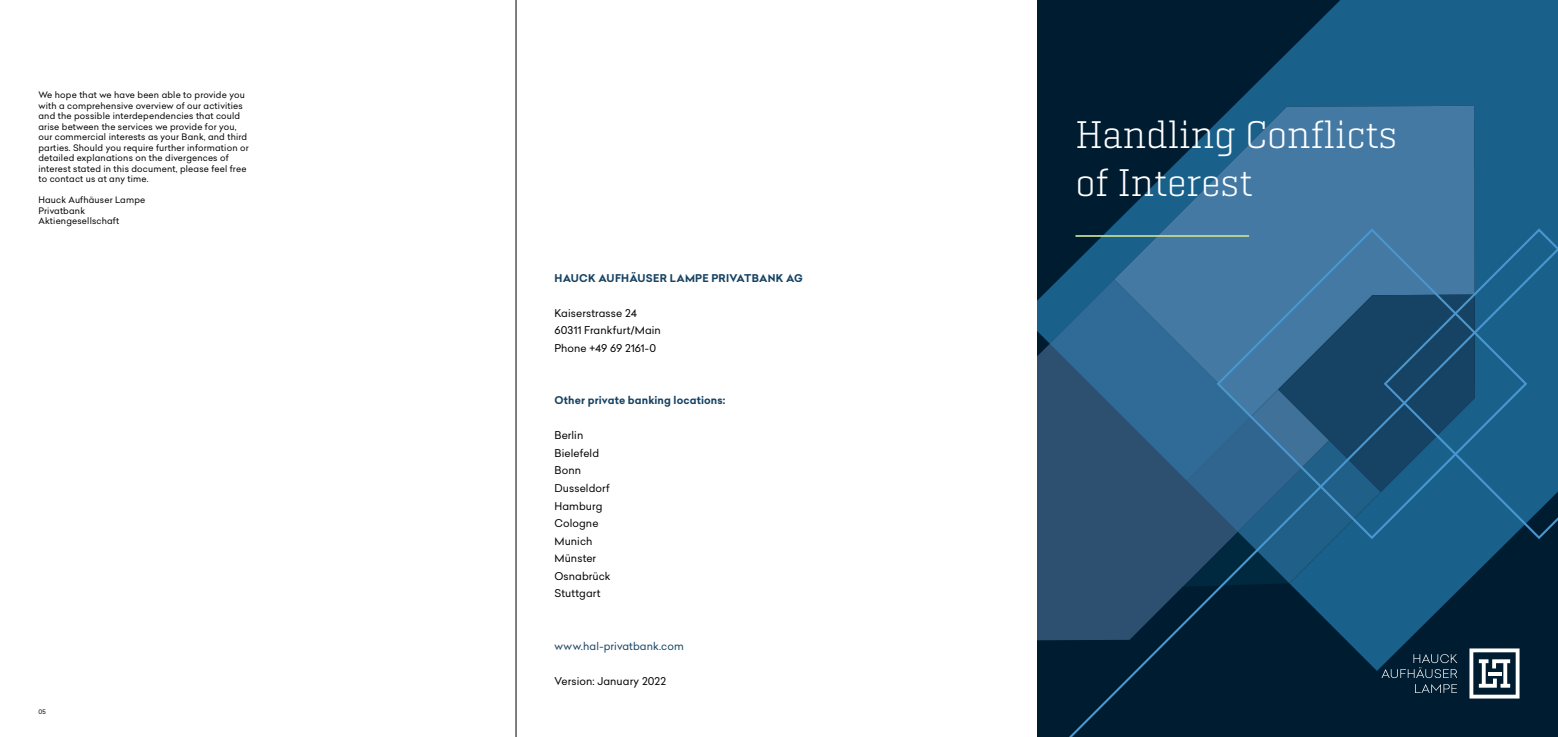
<style>
.page{position:relative;width:1558px;height:737px;background:#fff}
.page>*{position:absolute;margin:0;border:0;box-sizing:border-box;transform-origin:0 0}
.t1{font:300 39.38px/48.1px "Geogrotesque Slab";color:#fff}
.t2{font:10.5px/17.5px "Celias";letter-spacing:.01em;color:#000}
.t3{font:700 10.5px "Celias";letter-spacing:.015em;color:#164263}
.t4{font:10.5px "Celias";letter-spacing:.01em;color:#164263}
.t5{font:8.75px/10.5px "Celias";letter-spacing:.02em;color:#000}
.t6{font:6.12px "Celias";color:#000}
</style>
<div class="page">
<svg style="left:1037px;top:0;width:521px;height:671px;background:#0e3f5f"></svg>
<svg style="left:1114px;top:106px;width:360px;height:142px;background:#31668d"></svg>
<svg style="left:1050px;top:279px;width:19px;height:307px;background:#2a5476"></svg>
<svg style="left:1216px;top:228px;width:311px;height:20px;background:#3c759f"></svg>
<svg style="left:1069px;top:248px;width:489px;height:489px;background:#1d4e70"></svg>
<hr style="left:1075px;top:235px;width:174px;height:2px;background:#c4da8f">
<hr style="left:516px;top:0;width:1px;height:737px;background:#000">
<svg style="left:1469px;top:648px;width:50px;height:50px"></svg>
<svg style="left:1381px;top:654px;width:76px;height:24px;background:#1f394d"></svg>
<svg style="left:1415px;top:684px;width:42px;height:9px"></svg>
<p class="t5" style="left:38px;top:90px;width:212px">We hope that we have been able to provide you with a comprehensive overview of our activities and the possible interdependencies that could arise between the services we provide for you, our commercial interests as your Bank, and third parties. Should you require further information or detailed explanations on the divergences of interest stated in this document, please feel free to contact us at any time.</p>
<p class="t5" style="left:38px;top:195px;width:108px">Hauck Aufhäuser Lampe<br>Privatbank<br>Aktiengesellschaft</p>
<p class="t6" style="left:38px;top:708px;width:9px">05</p>
<p class="t3" style="left:554px;top:270px;width:250px">HAUCK AUFHÄUSER LAMPE PRIVATBANK AG</p>
<p class="t2" style="left:554px;top:304px;width:108px">Kaiserstrasse 24<br>60311 Frankfurt/Main<br>Phone +49 69 2161-0</p>
<p class="t3" style="left:554px;top:393px;width:173px">Other private banking locations:</p>
<p class="t2" style="left:554px;top:427px;width:58px">Berlin<br>Bielefeld<br>Bonn<br>Dusseldorf<br>Hamburg<br>Cologne<br>Munich<br>Münster<br>Osnabrück<br>Stuttgart</p>
<p class="t4" style="left:554px;top:638px;width:131px">www.hal-privatbank.com</p>
<p class="t2" style="left:554px;top:672px;width:113px">Version: January 2022</p>
<h1 class="t1" style="left:1075px;top:109px;width:323px">Handling Conflicts of Interest</h1>
</div>
